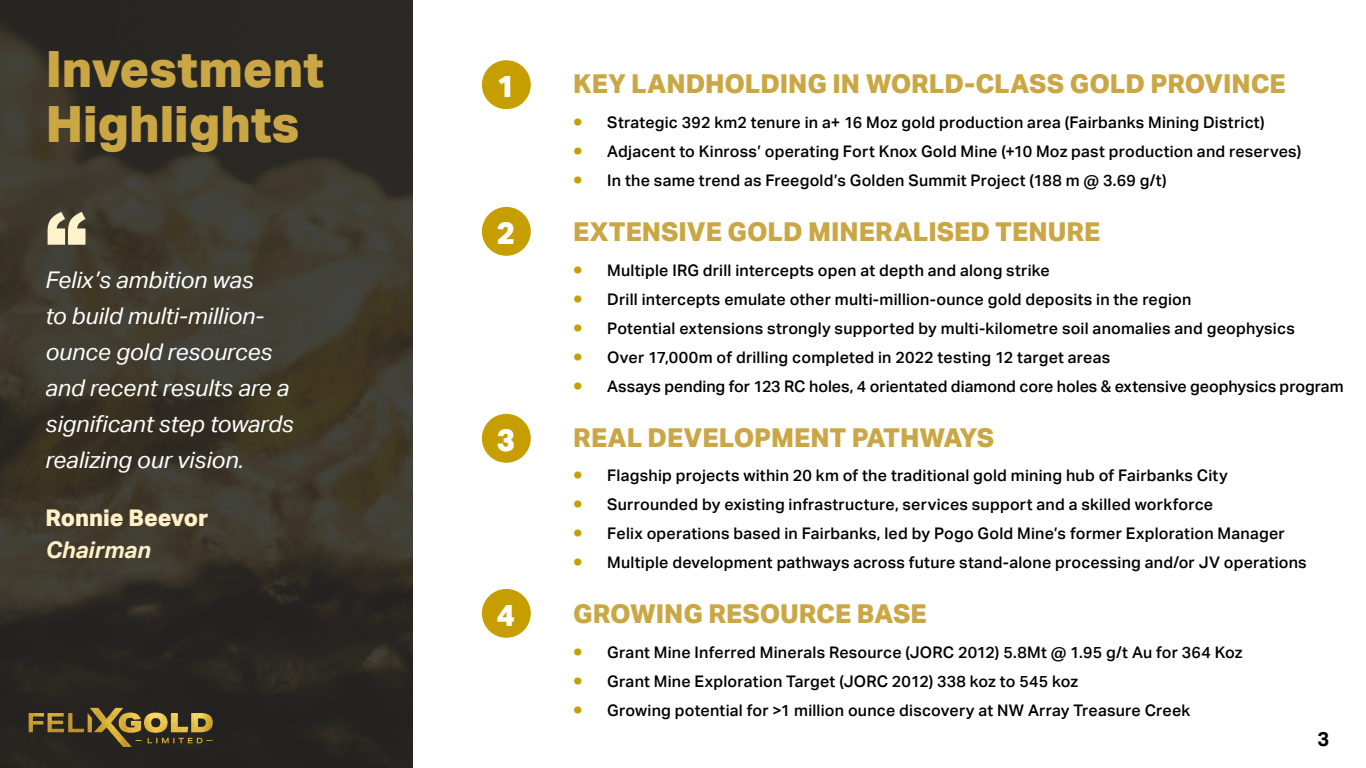
<style>
.page{position:relative;width:1366px;height:768px;background:#fff}
.page>*{position:absolute;margin:0;border:0;box-sizing:border-box;transform-origin:0 0}
.t1{font:900 82.5px "Arial";color:#fff3cc}
.t2{font:800 50px/55px "Aktiv Grotesk";color:#caa744}
.t3{font:800 30.6px "Aktiv Grotesk";color:#fff}
.t4{font:800 26px "Aktiv Grotesk";color:#caa744}
.t5{font:italic 23px/36px "Aktiv Grotesk";color:#fff}
.t6{font:800 23px "Aktiv Grotesk";letter-spacing:-.005em;color:#fff1c7}
.t7{font:italic 700 23px "Aktiv Grotesk";color:#fff1c7}
.t8{font:700 20px "Aktiv Grotesk";color:#000}
.t9{font:500 16px "Aktiv Grotesk";letter-spacing:.015em;color:#000}
.s1{font-size:25px;color:#c69e00}
</style>
<div class="page">
<img style="left:0;top:0;width:413px;height:768px">
<div style="left:482px;top:60px;width:49px;height:49px;background:#c69e00;border-radius:50%"></div>
<div style="left:482px;top:207px;width:49px;height:49px;background:#c69e00;border-radius:50%"></div>
<div style="left:482px;top:414px;width:49px;height:49px;background:#c69e00;border-radius:50%"></div>
<div style="left:482px;top:589px;width:49px;height:49px;background:#c69e00;border-radius:50%"></div>
<img style="left:29px;top:708px;width:184px;height:39px">
<h2 class="t2" style="left:46px;top:41px;width:280px">Investment<br>Highlights</h2>
<h1 class="t1" style="left:45px;top:183px;width:43px">“</h1>
<h3 class="t5" style="left:45px;top:262px;width:250px">Felix’s ambition was<br>to build multi-million&shy;ounce gold resources and recent results are a significant step towards realizing our vision.</h3>
<h3 class="t6" style="left:45px;top:503px;width:164px">Ronnie Beevor</h3>
<h3 class="t7" style="left:45px;top:536px;width:107px">Chairman</h3>
<h3 class="t3" style="left:497px;top:67px;width:20px">1</h3>
<h3 class="t3" style="left:497px;top:213px;width:20px">2</h3>
<h3 class="t3" style="left:497px;top:420px;width:20px">3</h3>
<h3 class="t3" style="left:497px;top:595px;width:20px">4</h3>
<h3 class="t4" style="left:573px;top:67px;width:714px">KEY LANDHOLDING IN WORLD-CLASS GOLD PROVINCE</h3>
<p class="t9" style="left:573px;top:113px;width:693px"><span class="s1">•</span> Strategic 392 km2 tenure in a+ 16 Moz gold production area (Fairbanks Mining District)</p>
<p class="t9" style="left:573px;top:142px;width:729px"><span class="s1">•</span> Adjacent to Kinross’ operating Fort Knox Gold Mine (+10 Moz past production and reserves)</p>
<p class="t9" style="left:573px;top:171px;width:595px"><span class="s1">•</span> In the same trend as Freegold’s Golden Summit Project (188 m @ 3.69 g/t)</p>
<h3 class="t4" style="left:573px;top:215px;width:529px">EXTENSIVE GOLD MINERALISED TENURE</h3>
<p class="t9" style="left:573px;top:261px;width:478px"><span class="s1">•</span> Multiple IRG drill intercepts open at depth and along strike</p>
<p class="t9" style="left:573px;top:290px;width:620px"><span class="s1">•</span> Drill intercepts emulate other multi-million-ounce gold deposits in the region</p>
<p class="t9" style="left:573px;top:319px;width:723px"><span class="s1">•</span> Potential extensions strongly supported by multi-kilometre soil anomalies and geophysics</p>
<p class="t9" style="left:573px;top:348px;width:538px"><span class="s1">•</span> Over 17,000m of drilling completed in 2022 testing 12 target areas</p>
<p class="t9" style="left:573px;top:377px;width:772px"><span class="s1">•</span> Assays pending for 123 RC holes, 4 orientated diamond core holes &amp; extensive geophysics program</p>
<h3 class="t4" style="left:573px;top:421px;width:422px">REAL DEVELOPMENT PATHWAYS</h3>
<p class="t9" style="left:573px;top:466px;width:656px"><span class="s1">•</span> Flagship projects within 20 km of the traditional gold mining hub of Fairbanks City</p>
<p class="t9" style="left:573px;top:495px;width:641px"><span class="s1">•</span> Surrounded by existing infrastructure, services support and a skilled workforce</p>
<p class="t9" style="left:573px;top:524px;width:713px"><span class="s1">•</span> Felix operations based in Fairbanks, led by Pogo Gold Mine’s former Exploration Manager</p>
<p class="t9" style="left:573px;top:553px;width:735px"><span class="s1">•</span> Multiple development pathways across future stand-alone processing and/or JV operations</p>
<h3 class="t4" style="left:573px;top:597px;width:355px">GROWING RESOURCE BASE</h3>
<p class="t9" style="left:573px;top:643px;width:671px"><span class="s1">•</span> Grant Mine Inferred Minerals Resource (JORC 2012) 5.8Mt @ 1.95 g/t Au for 364 Koz</p>
<p class="t9" style="left:573px;top:672px;width:506px"><span class="s1">•</span> Grant Mine Exploration Target (JORC 2012) 338 koz to 545 koz</p>
<p class="t9" style="left:573px;top:701px;width:619px"><span class="s1">•</span> Growing potential for &gt;1 million ounce discovery at NW Array Treasure Creek</p>
<p class="t8" style="left:1317px;top:728px;width:13px">3</p>
</div>
